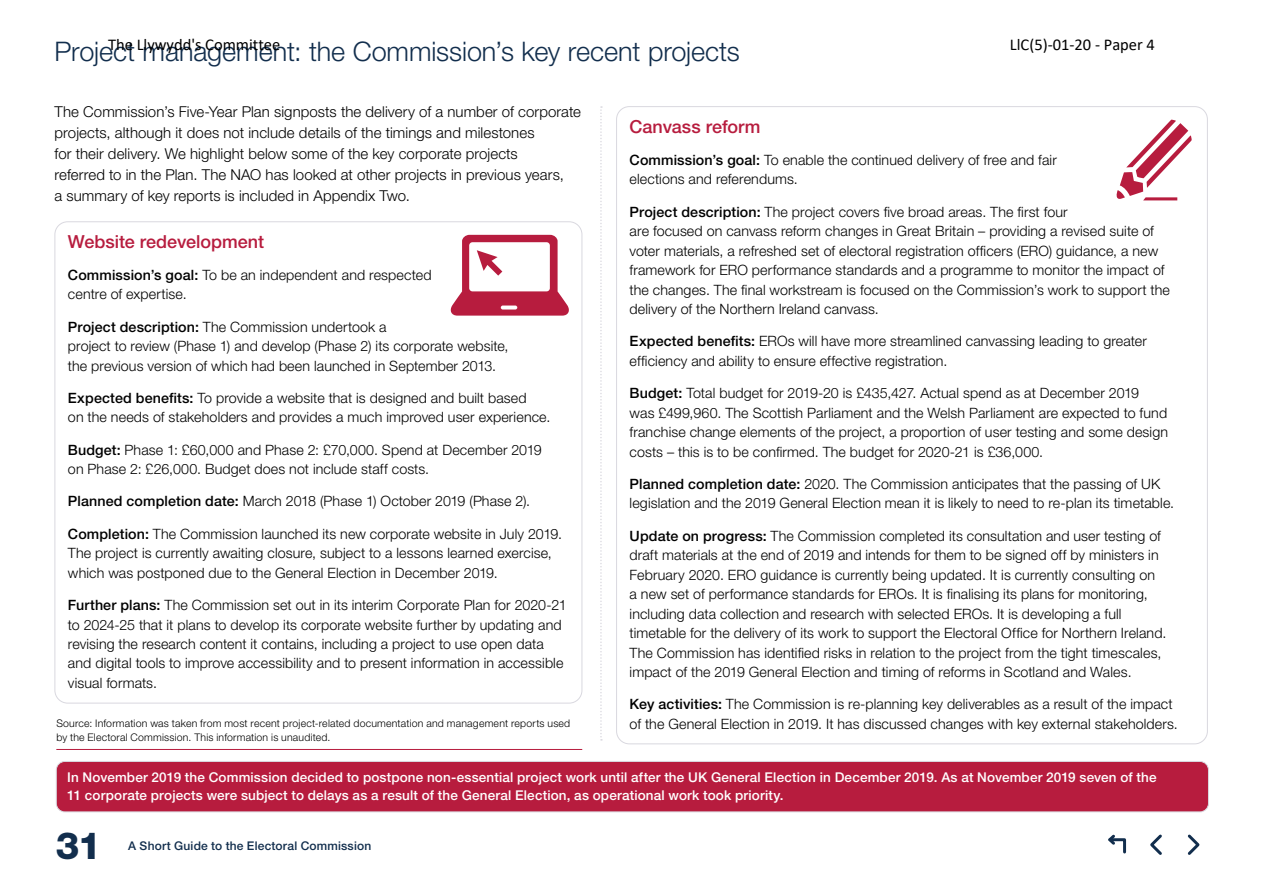
<style>
.page{position:relative;width:1263px;height:893px;background:#fff}
.page>*{position:absolute;margin:0;border:0;box-sizing:border-box;transform-origin:0 0}
.t1{font:800 37.5px "Helvetica Neue LT Std";color:#122e4d}
.heading_2{font:300 27px "Helvetica Neue LT Std";letter-spacing:-.005em;color:#122e4d}
.heading_3{font:500 18px "Helvetica Neue LT Std";color:#b71c3e}
.t2{font:16.5px "Calibri";color:#000}
.body_text{font:300 15px/21px "Helvetica Neue LT Std";letter-spacing:.005em;color:#000}
.body_text-2{font:300 14.25px/19.5px "Helvetica Neue LT Std";letter-spacing:.01em;color:#000}
.body_text-3{font:500 13.5px/18px "Helvetica Neue LT Std";letter-spacing:.01em;color:#fff}
.t3{font:500 12px "Helvetica Neue LT Std";letter-spacing:.015em;color:#122e4d}
.t4{font:300 10.5px "Helvetica Neue LT Std";letter-spacing:.02em;color:#000}
.s1{font-weight:500}
</style>
<div class="page">
<svg style="left:1108px;top:834px;width:19px;height:20px"></svg>
<svg style="left:1187px;top:834px;width:13px;height:21px"></svg>
<svg style="left:1150px;top:834px;width:12px;height:21px"></svg>
<svg style="left:600px;top:106px;width:2px;height:635px"></svg>
<div style="left:56px;top:761px;width:1152px;height:51px;background:#b71c3e;border-radius:9px"></div>
<div style="left:56px;top:761px;width:1153px;height:51px;border:1px solid #d9d8df;border-radius:9px"></div>
<svg style="left:450px;top:235px;width:119px;height:81px"></svg>
<svg style="left:1116px;top:120px;width:76px;height:80px"></svg>
<hr style="left:56px;top:749px;width:526px;height:1px;background:#b71c3e">
<p class="t2" style="left:108px;top:33px;width:174px">The Llywydd's Committee</p>
<p class="t2" style="left:1010px;top:33px;width:147px">LlC(5)-01-20 - Paper 4</p>
<p class="heading_2" style="left:55px;top:35px;width:687px">Project management: the Commission’s key recent projects</p>
<p class="body_text" style="left:55px;top:101px;width:528px">The Commission’s Five-Year Plan signposts the delivery of a number of corporate projects, although it does not include details of the timings and milestones<br>for their delivery. We highlight below some of the key corporate projects<br>referred to in the Plan. The NAO has looked at other projects in previous years,<br>a summary of key reports is included in Appendix Two.</p>
<p class="heading_3" style="left:630px;top:115px;width:132px">Canvass reform</p>
<p class="body_text-2" style="left:630px;top:150px;width:429px"><span class="s1">Commission’s goal:</span> To enable the continued delivery of free and fair elections and referendums.</p>
<p class="body_text-2" style="left:630px;top:201px;width:542px"><span class="s1">Project description:</span> The project covers five broad areas. The first four<br>are focused on canvass reform changes in Great Britain – providing a revised suite of voter materials, a refreshed set of electoral registration officers (ERO) guidance, a new framework for ERO performance standards and a programme to monitor the impact of the changes. The final workstream is focused on the Commission’s work to support the delivery of the Northern Ireland canvass.</p>
<p class="body_text-2" style="left:630px;top:331px;width:519px"><span class="s1">Expected benefits:</span> EROs will have more streamlined canvassing leading to greater efficiency and ability to ensure effective registration.</p>
<p class="body_text-2" style="left:630px;top:383px;width:540px"><span class="s1">Budget:</span> Total budget for 2019-20 is £435,427. Actual spend as at December 2019<br>was £499,960. The Scottish Parliament and the Welsh Parliament are expected to fund franchise change elements of the project, a proportion of user testing and some design costs – this is to be confirmed. The budget for 2020-21 is £36,000.</p>
<p class="body_text-2" style="left:630px;top:474px;width:546px"><span class="s1">Planned completion date:</span> 2020. The Commission anticipates that the passing of UK legislation and the 2019 General Election mean it is likely to need to re-plan its timetable.</p>
<p class="body_text-2" style="left:630px;top:525px;width:538px"><span class="s1">Update on progress:</span> The Commission completed its consultation and user testing of draft materials at the end of 2019 and intends for them to be signed off by ministers in February 2020. ERO guidance is currently being updated. It is currently consulting on<br>a new set of performance standards for EROs. It is finalising its plans for monitoring, including data collection and research with selected EROs. It is developing a full timetable for the delivery of its work to support the Electoral Office for Northern Ireland.<br>The Commission has identified risks in relation to the project from the tight timescales, impact of the 2019 General Election and timing of reforms in Scotland and Wales.</p>
<p class="body_text-2" style="left:630px;top:694px;width:544px"><span class="s1">Key activities:</span> The Commission is re-planning key deliverables as a result of the impact</p>
<p class="heading_3" style="left:68px;top:231px;width:198px">Website redevelopment</p>
<p class="body_text-2" style="left:68px;top:265px;width:365px"><span class="s1">Commission’s goal:</span> To be an independent and respected centre of expertise.</p>
<p class="body_text-2" style="left:68px;top:317px;width:442px"><span class="s1">Project description:</span> The Commission undertook a<br>project to review (Phase 1) and develop (Phase 2) its corporate website, the previous version of which had been launched in September 2013.</p>
<p class="body_text-2" style="left:68px;top:388px;width:484px"><span class="s1">Expected benefits:</span> To provide a website that is designed and built based<br>on the needs of stakeholders and provides a much improved user experience.</p>
<p class="body_text-2" style="left:68px;top:440px;width:475px"><span class="s1">Budget:</span> Phase 1: £60,000 and Phase 2: £70,000. Spend at December 2019 on Phase 2: £26,000. Budget does not include staff costs.</p>
<p class="body_text-2" style="left:68px;top:491px;width:464px"><span class="s1">Planned completion date:</span> March 2018 (Phase 1) October 2019 (Phase 2).</p>
<p class="body_text-2" style="left:68px;top:524px;width:496px"><span class="s1">Completion:</span> The Commission launched its new corporate website in July 2019.<br>The project is currently awaiting closure, subject to a lessons learned exercise, which was postponed due to the General Election in December 2019.</p>
<p class="body_text-2" style="left:68px;top:595px;width:500px"><span class="s1">Further plans:</span> The Commission set out in its interim Corporate Plan for 2020-21 to 2024-25 that it plans to develop its corporate website further by updating and revising the research content it contains, including a project to use open data and digital tools to improve accessibility and to present information in accessible visual formats.</p>
<p class="t4" style="left:56px;top:717px;width:515px">Source: Information was taken from most recent project-related documentation and management reports used</p>
<p class="body_text-2" style="left:630px;top:714px;width:550px">of the General Election in 2019. It has discussed changes with key external stakeholders.</p>
<p class="t4" style="left:56px;top:730px;width:276px">by the Electoral Commission. This information is unaudited.</p>
<p class="body_text-3" style="left:67px;top:768px;width:1091px">In November 2019 the Commission decided to postpone non-essential project work until after the UK General Election in December 2019. As at November 2019 seven of the<br>11 corporate projects were subject to delays as a result of the General Election, as operational work took priority.</p>
<h1 class="t1" style="left:56px;top:823px;width:47px">31</h1>
<p class="t3" style="left:128px;top:838px;width:245px">A Short Guide to the Electoral Commission</p>
</div>
